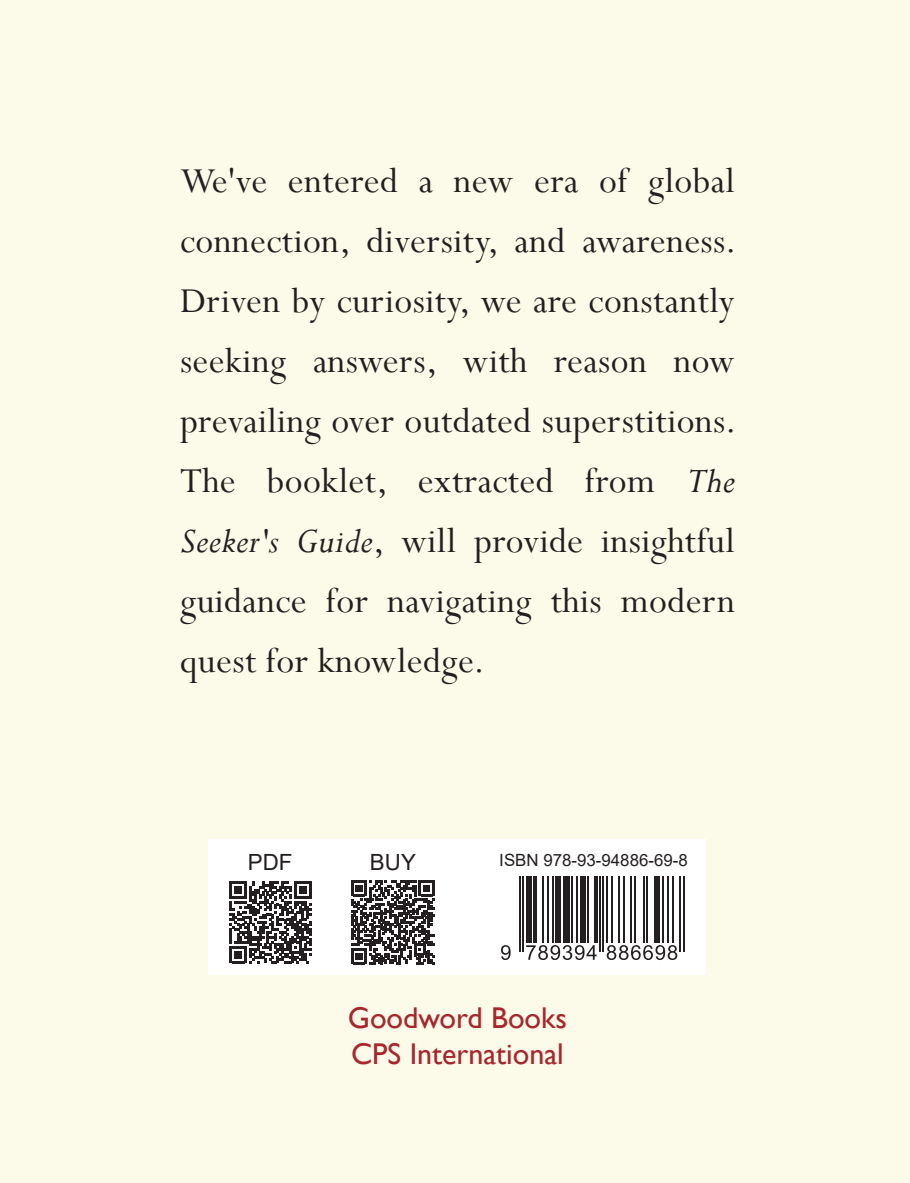
<style>
.page{position:relative;width:910px;height:1183px;background:#fff}
.page>*{position:absolute;margin:0;border:0;box-sizing:border-box;transform-origin:0 0}
.t1{font:39px/60px "Perpetua";letter-spacing:.01em;color:#231f20;text-align:justify}
.t2{font:30px/36px "Gill Sans";color:#a6272c}
.t3{font:22.2px "Arial";color:#231f20}
.t4{font:16.8px "Arial";color:#231f20}
.s1{font-style:italic}
</style>
<div class="page">
<div style="left:0;top:0;width:909px;height:1182px;background:#fcfae9"></div>
<div style="left:209px;top:839px;width:496px;height:135px;background:#fff"></div>
<svg style="left:501px;top:945px;width:9px;height:14px"></svg>
<hr style="left:519px;top:876px;width:1px;height:75px;background:#231f20">
<hr style="left:522px;top:876px;width:2px;height:75px;background:#231f20">
<div style="left:525px;top:876px;width:6px;height:66px;background:#231f20"></div>
<svg style="left:533px;top:876px;width:3px;height:66px"></svg>
<hr style="left:541px;top:876px;width:2px;height:66px;background:#231f20">
<hr style="left:546px;top:876px;width:2px;height:66px;background:#231f20">
<hr style="left:552px;top:876px;width:1px;height:66px;background:#231f20">
<div style="left:555px;top:876px;width:5px;height:66px;background:#231f20"></div>
<div style="left:562px;top:876px;width:7px;height:66px;background:#231f20"></div>
<hr style="left:571px;top:876px;width:1px;height:66px;background:#231f20">
<hr style="left:576px;top:876px;width:2px;height:66px;background:#231f20">
<div style="left:579px;top:876px;width:6px;height:66px;background:#231f20"></div>
<svg style="left:526px;top:945px;width:70px;height:14px"></svg>
<hr style="left:586px;top:876px;width:2px;height:66px;background:#231f20">
<svg style="left:594px;top:876px;width:3px;height:66px"></svg>
<hr style="left:599px;top:876px;width:1px;height:75px;background:#231f20">
<hr style="left:602px;top:876px;width:2px;height:75px;background:#231f20">
<hr style="left:606px;top:876px;width:1px;height:66px;background:#231f20">
<hr style="left:611px;top:876px;width:2px;height:66px;background:#231f20">
<hr style="left:618px;top:876px;width:1px;height:66px;background:#231f20">
<hr style="left:623px;top:876px;width:2px;height:66px;background:#231f20">
<hr style="left:630px;top:876px;width:2px;height:66px;background:#231f20">
<hr style="left:633px;top:876px;width:2px;height:66px;background:#231f20">
<hr style="left:642px;top:876px;width:2px;height:66px;background:#231f20">
<hr style="left:646px;top:876px;width:1px;height:66px;background:#231f20">
<div style="left:654px;top:876px;width:6px;height:66px;background:#231f20"></div>
<hr style="left:661px;top:876px;width:2px;height:66px;background:#231f20">
<svg style="left:606px;top:945px;width:71px;height:14px"></svg>
<hr style="left:666px;top:876px;width:2px;height:66px;background:#231f20">
<hr style="left:672px;top:876px;width:1px;height:66px;background:#231f20">
<hr style="left:679px;top:876px;width:1px;height:75px;background:#231f20">
<hr style="left:682px;top:876px;width:2px;height:75px;background:#231f20">
<svg style="left:229px;top:881px;width:82px;height:82px"></svg>
<svg style="left:351px;top:880px;width:83px;height:83px"></svg>
<p class="t1" style="left:180px;top:150px;width:557px">We've entered a new era of global connection, diversity, and awareness.<br>Driven by curiosity, we are constantly seeking answers, with reason now prevailing over outdated superstitions.<br>The booklet, extracted from <span class="s1">The Seeker's Guide</span>, will provide insightful guidance for navigating this modern quest for knowledge.</p>
<p class="t3" style="left:248px;top:846px;width:46px">PDF</p>
<p class="t3" style="left:370px;top:846px;width:47px">BUY</p>
<p class="t4" style="left:499px;top:848px;width:190px">ISBN 978-93-94886-69-8</p>
<p class="t2" style="left:347px;top:1000px;width:221px">Goodword Books<br>CPS International</p>
</div>
